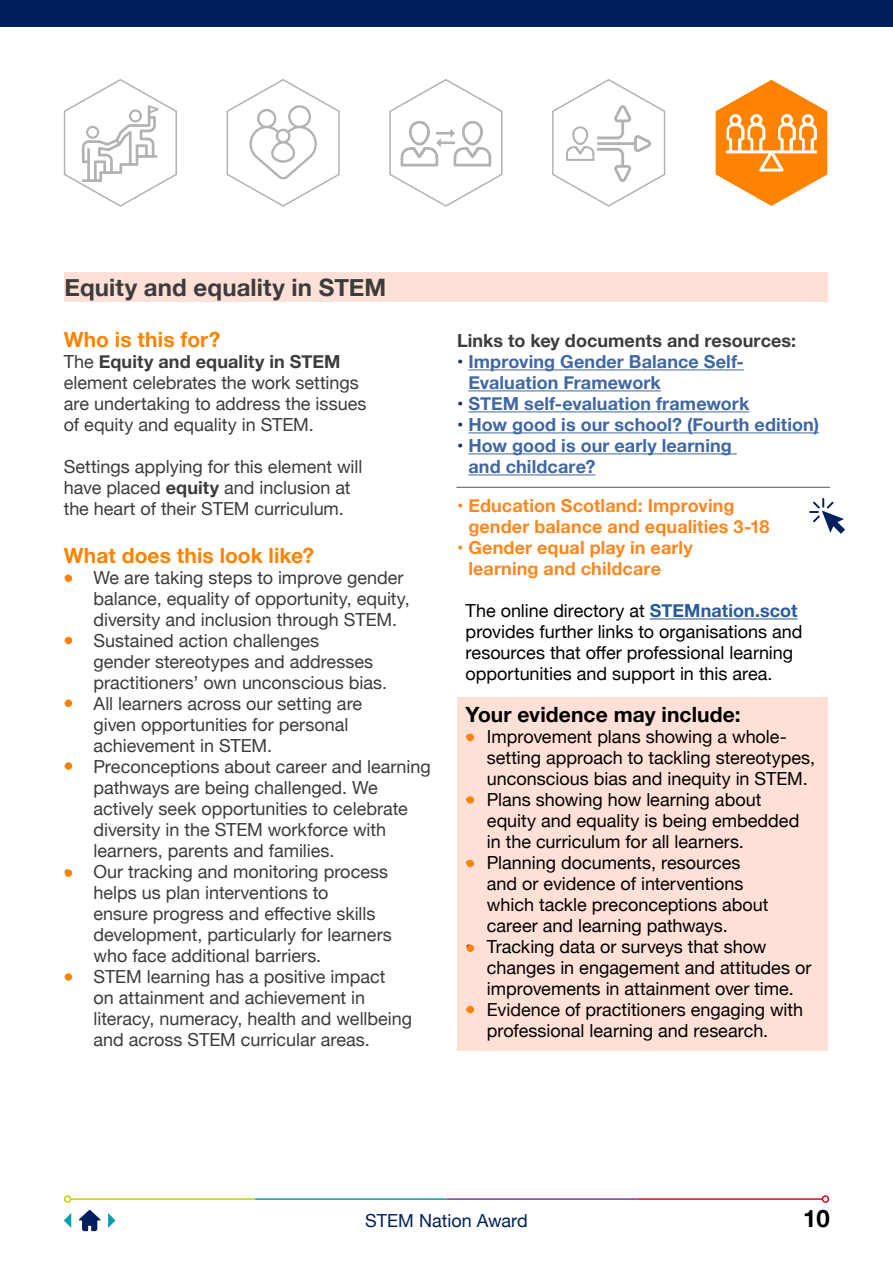
<style>
.page{position:relative;width:893px;height:1263px;background:#fff}
.page>*{position:absolute;margin:0;border:0;box-sizing:border-box;transform-origin:0 0}
.t1{font:700 24px "Helvetica Neue";letter-spacing:.005em;color:#3c3c3b}
.t2{font:700 24px "Helvetica Neue";color:#000}
.t3{font:700 21px "Helvetica Neue";letter-spacing:.005em;color:#ff8300}
.t4{font:700 21px "Helvetica Neue";letter-spacing:.005em;color:#000}
.Body{font:18px/21px "Helvetica Neue";color:#3c3c3b}
.Body-2{font:18px/21px "Helvetica Neue";color:#000}
.Body-3{font:700 18px/21px "Helvetica Neue";letter-spacing:.005em;color:#3f68a5}
.Body-4{font:700 18px/21px "Helvetica Neue";letter-spacing:.005em;color:#ff8720}
.Body-5{font:700 18px "Helvetica Neue";letter-spacing:.005em;color:#3c3c3b}
.t5{font:18px "Helvetica Neue";color:#00205c}
.s1{font-weight:700}
.s2{color:#1c3263}
.s3{font-weight:400}
.s4{font-weight:700;color:#275b9b}
</style>
<div class="page">
<hr style="left:71px;top:1198px;width:184px;height:2px;background:#c0d400">
<div style="left:64px;top:1195px;width:7px;height:8px;border:2px solid #c0d400;border-radius:50%"></div>
<hr style="left:255px;top:1198px;width:191px;height:2px;background:#00a0af">
<hr style="left:446px;top:1198px;width:192px;height:2px;background:#84349a">
<hr style="left:638px;top:1198px;width:184px;height:2px;background:#e8002a">
<div style="left:822px;top:1195px;width:7px;height:8px;border:2px solid #e8002a;border-radius:50%"></div>
<div style="left:0;top:0;width:893px;height:27px;background:#00205c"></div>
<svg style="left:79px;top:1210px;width:21px;height:21px"></svg>
<svg style="left:64px;top:1213px;width:7px;height:15px"></svg>
<svg style="left:108px;top:1213px;width:8px;height:15px"></svg>
<div style="left:64px;top:272px;width:764px;height:30px;background:#ffe0d7"></div>
<div style="left:457px;top:697px;width:371px;height:354px;background:#ffe0d7"></div>
<svg style="left:63px;top:79px;width:114px;height:128px"></svg>
<hr style="left:468px;top:369px;width:276px;height:1px;background:#3f68a5">
<hr style="left:468px;top:390px;width:193px;height:1px;background:#3f68a5">
<hr style="left:468px;top:411px;width:281px;height:1px;background:#3f68a5">
<hr style="left:468px;top:432px;width:351px;height:1px;background:#3f68a5">
<hr style="left:468px;top:453px;width:269px;height:1px;background:#3f68a5">
<hr style="left:468px;top:474px;width:127px;height:1px;background:#3f68a5">
<hr style="left:650px;top:618px;width:148px;height:1px;background:#275b9b">
<div style="left:467px;top:734px;width:7px;height:7px;background:#ff8300;border-radius:50%"></div>
<div style="left:467px;top:796px;width:7px;height:8px;background:#ff8300;border-radius:50%"></div>
<div style="left:467px;top:860px;width:7px;height:7px;background:#ff8300;border-radius:50%"></div>
<div style="left:467px;top:944px;width:7px;height:8px;background:#ff8300;border-radius:50%"></div>
<div style="left:467px;top:1006px;width:7px;height:7px;background:#ff8300;border-radius:50%"></div>
<div style="left:65px;top:575px;width:7px;height:7px;background:#ff8300;border-radius:50%"></div>
<div style="left:65px;top:637px;width:7px;height:7px;background:#ff8300;border-radius:50%"></div>
<div style="left:65px;top:699px;width:7px;height:8px;background:#ff8300;border-radius:50%"></div>
<div style="left:65px;top:762px;width:7px;height:8px;background:#ff8300;border-radius:50%"></div>
<div style="left:65px;top:869px;width:7px;height:8px;background:#ff8300;border-radius:50%"></div>
<div style="left:65px;top:973px;width:7px;height:8px;background:#ff8300;border-radius:50%"></div>
<svg style="left:552px;top:79px;width:114px;height:128px"></svg>
<svg style="left:716px;top:80px;width:111px;height:126px"></svg>
<svg style="left:226px;top:79px;width:114px;height:128px"></svg>
<hr style="left:456px;top:487px;width:374px;height:1px;background:#575756">
<svg style="left:389px;top:79px;width:114px;height:128px"></svg>
<svg style="left:809px;top:498px;width:36px;height:36px"></svg>
<h2 class="t1" style="left:65px;top:268px;width:323px">Equity and equality in STEM</h2>
<h2 class="t3" style="left:64px;top:323px;width:158px">Who is this for?</h2>
<p class="Body" style="left:64px;top:352px;width:304px">The <span class="s1">Equity and equality in STEM </span>element celebrates the work settings are undertaking to address the issues of equity and equality in STEM.</p>
<p class="Body" style="left:64px;top:457px;width:300px">Settings applying for this element will have placed <span class="s1">equity</span> and inclusion at the heart of their STEM curriculum.</p>
<h2 class="t3" style="left:64px;top:539px;width:252px">What does this look like?</h2>
<p class="Body" style="left:94px;top:568px;width:318px;text-indent:-30px">• We are taking steps to improve gender balance, equality of opportunity, equity, diversity and inclusion through STEM.</p>
<p class="Body" style="left:94px;top:631px;width:295px;text-indent:-30px">• Sustained action challenges<br>gender stereotypes and addresses practitioners’ own unconscious bias.</p>
<p class="Body" style="left:94px;top:694px;width:270px;text-indent:-30px">• All learners across our setting are given opportunities for personal achievement in STEM.</p>
<p class="Body" style="left:94px;top:757px;width:339px;text-indent:-30px">• Preconceptions about career and learning pathways are being challenged. We actively seek opportunities to celebrate diversity in the STEM workforce with learners, parents and families.</p>
<p class="Body" style="left:94px;top:862px;width:300px;text-indent:-30px">• Our tracking and monitoring process helps us plan interventions to<br>ensure progress and effective skills development, particularly for learners who face additional barriers.</p>
<p class="Body" style="left:94px;top:967px;width:320px;text-indent:-30px">• STEM learning has a positive impact<br>on attainment and achievement in literacy, numeracy, health and wellbeing and across STEM curricular areas.</p>
<p class="Body-5" style="left:457px;top:327px;width:341px">Links to key documents and resources:</p>
<p class="Body-3" style="left:468px;top:352px;width:277px;text-indent:-11px"><span class="s2">•</span> Improving Gender Balance Self-<br>Evaluation Framework</p>
<p class="Body-3" style="left:457px;top:394px;width:294px"><span class="s2">•</span> STEM self-evaluation framework</p>
<p class="Body-3" style="left:457px;top:415px;width:363px"><span class="s2">•</span> How good is our school? (Fourth edition)</p>
<p class="Body-3" style="left:468px;top:436px;width:265px;text-indent:-11px"><span class="s2">•</span> How good is our early learning and childcare?</p>
<p class="Body-4" style="left:468px;top:496px;width:303px;text-indent:-11px"><span class="s3">•</span> Education Scotland: Improving gender balance and equalities 3-18</p>
<p class="Body-4" style="left:468px;top:538px;width:226px;text-indent:-11px"><span class="s3">•</span> Gender equal play in early learning and childcare</p>
<p class="Body-2" style="left:466px;top:601px;width:338px">The online directory at <span class="s4">STEMnation.scot </span>provides further links to organisations and resources that offer professional learning opportunities and support in this area.</p>
<h2 class="t4" style="left:466px;top:698px;width:276px">Your evidence may include:</h2>
<p class="Body-2" style="left:487px;top:727px;width:330px;text-indent:-21px">• Improvement plans showing a whole&shy;setting approach to tackling stereotypes, unconscious bias and inequity in STEM.</p>
<p class="Body-2" style="left:487px;top:790px;width:314px;text-indent:-21px">• Plans showing how learning about equity and equality is being embedded in the curriculum for all learners.</p>
<p class="Body-2" style="left:487px;top:853px;width:283px;text-indent:-21px">• Planning documents, resources and or evidence of interventions which tackle preconceptions about career and learning pathways.</p>
<p class="Body-2" style="left:487px;top:937px;width:326px;text-indent:-21px">• Tracking data or surveys that show changes in engagement and attitudes or improvements in attainment over time.</p>
<p class="Body-2" style="left:487px;top:1000px;width:318px;text-indent:-21px">• Evidence of practitioners engaging with professional learning and research.</p>
<p class="t5" style="left:365px;top:1207px;width:164px">STEM Nation Award</p>
<p class="t2" style="left:803px;top:1199px;width:28px">10</p>
</div>
